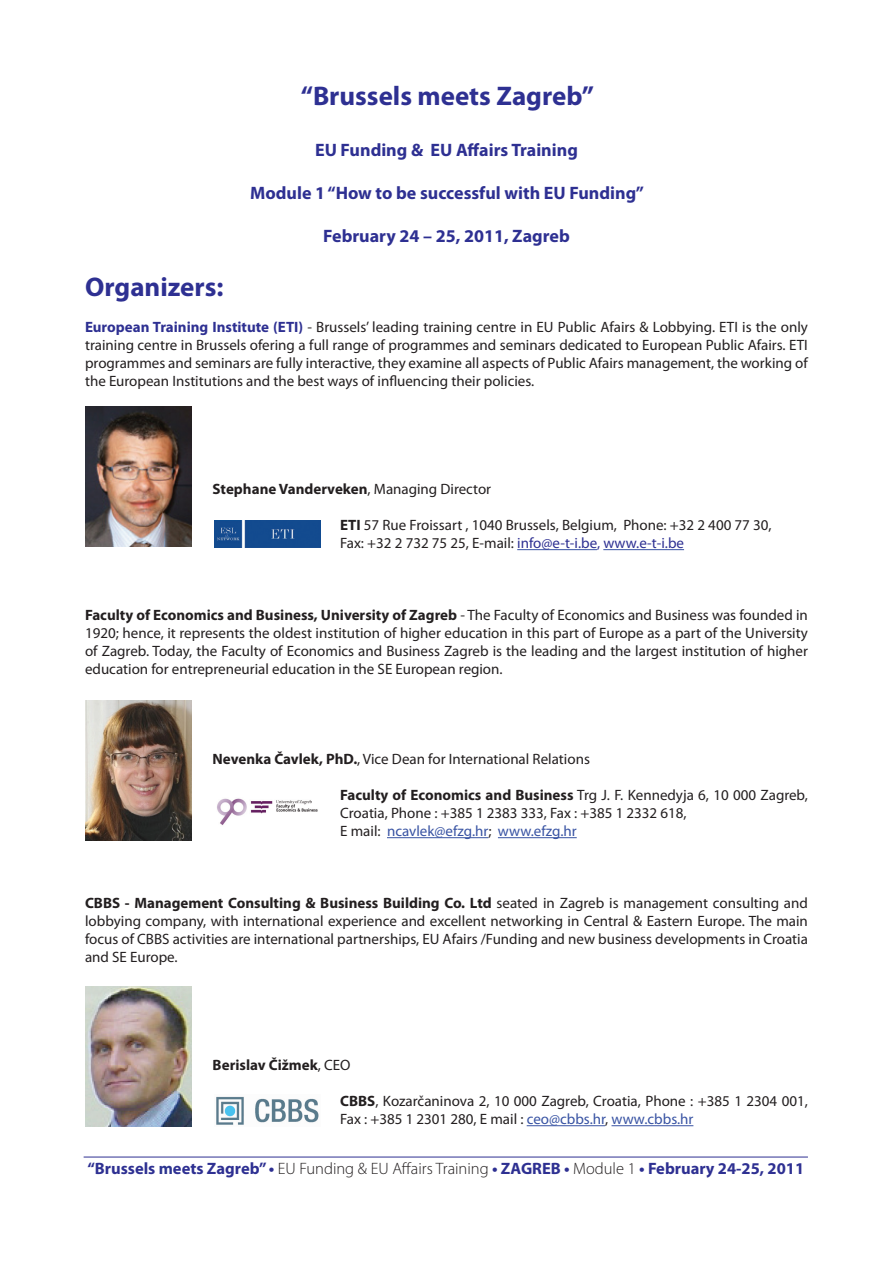
<style>
.page{position:relative;width:893px;height:1263px;background:#fff}
.page>*{position:absolute;margin:0;border:0;box-sizing:border-box;transform-origin:0 0}
.t1{font:700 27px "Myriad Pro";color:#2e3092}
.t2{font:700 18px "Myriad Pro";color:#2e3092}
.t3{font:700 16.5px "Myriad Pro";color:#2e3092}
.t4{font:15px/18px "Myriad Pro";color:#231f20;text-align:justify}
.t5{font:700 15px "Myriad Pro";color:#231f20}
.s1{font-weight:700;color:#2e3092}
.s2{font-weight:400}
.s3{font-weight:700}
.s4{color:#2e3092}
.s5{color:#3853a3}
.s6{color:#2c3590}
.s7{font-weight:300;color:#231f20}
</style>
<div class="page">
<hr style="left:517px;top:549px;width:80px;height:1px;background:#3853a3">
<hr style="left:603px;top:549px;width:81px;height:1px;background:#3853a3">
<hr style="left:387px;top:837px;width:101px;height:1px;background:#3853a3">
<hr style="left:498px;top:837px;width:79px;height:1px;background:#3853a3">
<hr style="left:527px;top:1125px;width:78px;height:1px;background:#3853a3">
<hr style="left:611px;top:1125px;width:82px;height:1px;background:#3853a3">
<img style="left:85px;top:406px;width:106px;height:140px">
<img style="left:85px;top:986px;width:106px;height:140px">
<img style="left:85px;top:700px;width:106px;height:140px">
<img style="left:216px;top:1096px;width:103px;height:29px">
<img style="left:214px;top:520px;width:107px;height:28px">
<img style="left:217px;top:798px;width:101px;height:27px">
<hr style="left:84px;top:1157px;width:724px;height:1px;background:#2e3092">
<h1 class="t1" style="left:301px;top:79px;width:295px">“Brussels meets Zagreb”</h1>
<p class="t2" style="left:315px;top:138px;width:264px">EU Funding &amp; EU Affairs Training</p>
<p class="t2" style="left:250px;top:181px;width:395px">Module 1 “How to be successful with EU Funding”</p>
<p class="t2" style="left:323px;top:224px;width:248px">February 24 – 25, 2011, Zagreb</p>
<h1 class="t1" style="left:85px;top:269px;width:140px">Organizers:</h1>
<p class="t4" style="left:85px;top:318px;width:724px"><span class="s1">European Training Institute (ETI)</span> - Brussels’ leading training centre in EU Public Afairs &amp; Lobbying. ETI is the only training centre in Brussels ofering a full range of programmes and seminars dedicated to European Public Afairs. ETI programmes and seminars are fully interactive, they examine all aspects of Public Afairs management, the working of the European Institutions and the best ways of influencing their policies.</p>
<p class="t5" style="left:213px;top:479px;width:280px">Stephane Vanderveken<span class="s2">, Managing Director</span></p>
<p class="t4" style="left:340px;top:516px;width:433px"><span class="s3">ETI</span> 57 Rue Froissart , 1040 Brussels, Belgium, Phone: +32 2 400 77 30,<br>Fax: +32 2 732 75 25, E-mail: <span class="s4">info@e-t-i.be, www.e-t-i.be</span></p>
<p class="t4" style="left:85px;top:606px;width:724px"><span class="s3">Faculty of Economics and Business, University of Zagreb</span> - The Faculty of Economics and Business was founded in 1920; hence, it represents the oldest institution of higher education in this part of Europe as a part of the University of Zagreb. Today, the Faculty of Economics and Business Zagreb is the leading and the largest institution of higher education for entrepreneurial education in the SE European region.</p>
<p class="t4" style="left:213px;top:750px;width:379px"><span class="s3">Nevenka Čavlek, PhD.</span>, Vice Dean for International Relations</p>
<p class="t4" style="left:340px;top:786px;width:469px;text-align:left"><span class="s3">Faculty of Economics and Business</span> Trg J. F. Kennedyja 6, 10 000 Zagreb,<br>Croatia, Phone : +385 1 2383 333, Fax : +385 1 2332 618,<br>E mail: <span class="s5">ncavlek@efzg.hr</span>; <span class="s5">www.efzg.hr</span></p>
<p class="t4" style="left:85px;top:894px;width:724px"><span class="s3">CBBS - Management Consulting &amp; Business Building Co. Ltd</span> seated in Zagreb is management consulting and lobbying company, with international experience and excellent networking in Central &amp; Eastern Europe. The main focus of CBBS activities are international partnerships, EU Afairs /Funding and new business developments in Croatia and SE Europe.</p>
<p class="t5" style="left:213px;top:1055px;width:139px">Berislav Čižmek<span class="s2">, CEO</span></p>
<p class="t4" style="left:340px;top:1092px;width:469px"><span class="s3">CBBS</span>, Kozarčaninova 2, 10 000 Zagreb, Croatia, Phone : +385 1 2304 001,<br>Fax : +385 1 2301 280, E mail : <span class="s5">ceo@cbbs.hr</span>, <span class="s5">www.cbbs.hr</span></p>
<p class="t3" style="left:87px;top:1158px;width:718px">“Brussels <span class="s6">m</span>eets Zagreb” • <span class="s7">EU Funding &amp; EU Affairs Training</span> • ZAGREB • <span class="s7">Module 1</span> • February 24-25, 2011</p>
</div>
